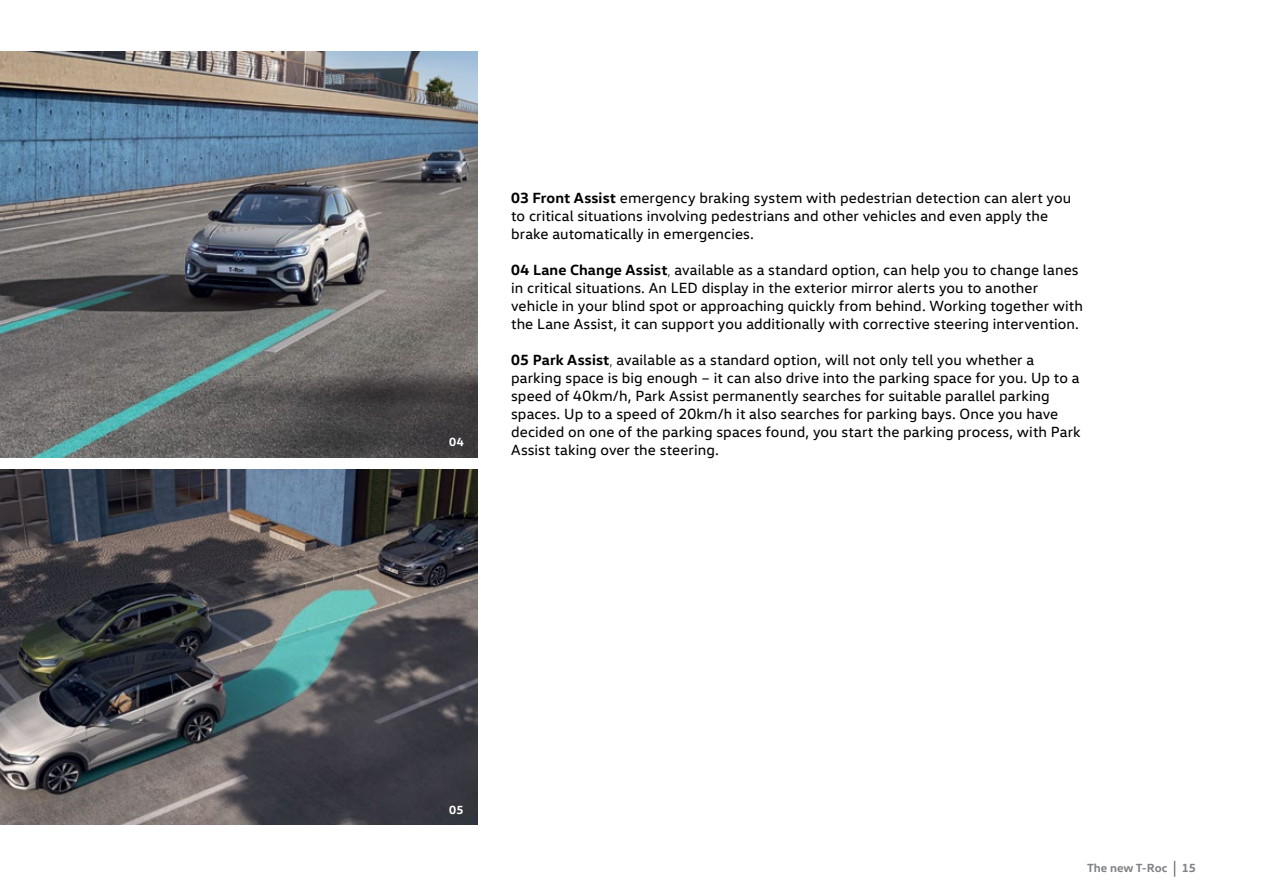
<style>
.page{position:relative;width:1263px;height:893px;background:#fff}
.page>*{position:absolute;margin:0;border:0;box-sizing:border-box;transform-origin:0 0}
.t1{font:15px/18px "VW Head";letter-spacing:.005em;color:#000}
.t2{font:700 12px "VW Head";color:#808285}
.t3{font:700 12px "VW Head";color:#fff}
.s1{font-weight:700}
.s2{font-weight:300}
</style>
<div class="page">
<svg style="left:1174px;top:861px;width:1px;height:16px"></svg>
<img style="left:0;top:469px;width:477px;height:356px">
<img style="left:0;top:52px;width:477px;height:405px">
<p class="t3" style="left:449px;top:434px;width:16px">04</p>
<p class="t1" style="left:511px;top:189px;width:561px"><span class="s1">03 Front Assist</span> emergency braking system with pedestrian detection can alert you to critical situations involving pedestrians and other vehicles and even apply the brake automatically in emergencies.</p>
<p class="t1" style="left:511px;top:261px;width:573px"><span class="s1">04 Lane Change Assist</span><span class="s2">,</span> available as a standard option, can help you to change lanes in critical situations. An LED display in the exterior mirror alerts you to another vehicle in your blind spot or approaching quickly from behind. Working together with the Lane Assist, it can support you additionally with corrective steering intervention.</p>
<p class="t1" style="left:511px;top:351px;width:571px"><span class="s1">05 Park Assist</span><span class="s2">,</span> available as a standard option, will not only tell you whether a parking space is big enough – it can also drive into the parking space for you. Up to a speed of 40km/h, Park Assist permanently searches for suitable parallel parking spaces. Up to a speed of 20km/h it also searches for parking bays. Once you have decided on one of the parking spaces found, you start the parking process, with Park Assist taking over the steering.</p>
<p class="t3" style="left:449px;top:802px;width:16px">05</p>
<p class="t2" style="left:1087px;top:860px;width:110px">The new T-Roc 15</p>
</div>
